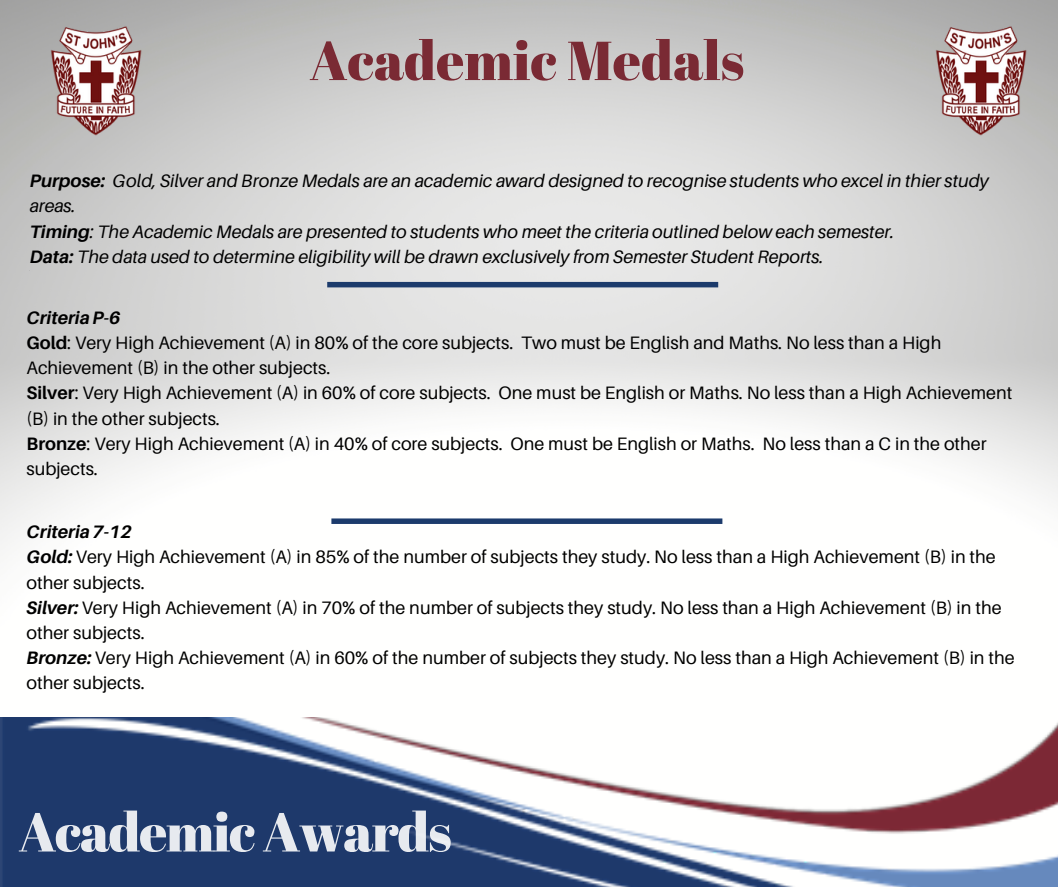
<style>
.page{position:relative;width:1058px;height:887px;background:#fff}
.page>*{position:absolute;margin:0;border:0;box-sizing:border-box;transform-origin:0 0}
.t1{font:54.75px "Abril Fatface";color:#7a2a34}
.t2{font:54.6px "Abril Fatface";letter-spacing:-.025em;color:#fff}
.t3{font:18px/25px "Aileron";color:#000}
.t4{font:italic 18px/25px "Aileron";color:#000}
.t5{font:italic 700 18px "Aileron";color:#000}
.s1{font-weight:700}
.s2{font-weight:700;font-style:italic}
</style>
<div class="page">
<img style="left:0;top:0;width:1058px;height:886px">
<img style="left:1px;top:717px;width:1057px;height:169px">
<svg style="left:331px;top:518px;width:391px;height:6px;background:#2f4b78"></svg>
<img style="left:931px;top:11px;width:99px;height:139px">
<div style="left:327px;top:282px;width:391px;height:5px;background:#1c3b6c"></div>
<img style="left:47px;top:11px;width:99px;height:139px">
<p class="t1" style="left:309px;top:22px;width:436px">Academic Medals</p>
<p class="t4" style="left:30px;top:168px;width:960px"><span class="s1">Purpose:</span> Gold, Silver and Bronze Medals are an academic award designed to recognise students who excel in thier study areas.</p>
<p class="t4" style="left:30px;top:218px;width:866px"><span class="s1">Timing</span>: The Academic Medals are presented to students who meet the criteria outlined below each semester.</p>
<p class="t4" style="left:30px;top:243px;width:795px"><span class="s1">Data:</span> The data used to determine eligibility will be drawn exclusively from Semester Student Reports.</p>
<p class="t5" style="left:26px;top:306px;width:95px">Criteria P-6</p>
<p class="t3" style="left:26px;top:330px;width:916px"><span class="s1">Gold</span>: Very High Achievement (A) in 80% of the core subjects. Two must be English and Maths. No less than a High<br>Achievement (B) in the other subjects.</p>
<p class="t3" style="left:26px;top:380px;width:987px"><span class="s1">Silver</span>: Very High Achievement (A) in 60% of core subjects. One must be English or Maths. No less than a High Achievement (B) in the other subjects.</p>
<p class="t3" style="left:26px;top:430px;width:961px"><span class="s1">Bronze</span>: Very High Achievement (A) in 40% of core subjects. One must be English or Maths. No less than a C in the other subjects.</p>
<p class="t5" style="left:26px;top:521px;width:107px">Criteria 7-12</p>
<p class="t3" style="left:26px;top:544px;width:970px"><span class="s2">Gold:</span> Very High Achievement (A) in 85% of the number of subjects they study. No less than a High Achievement (B) in the other subjects.</p>
<p class="t3" style="left:26px;top:594px;width:976px"><span class="s2">Silver:</span> Very High Achievement (A) in 70% of the number of subjects they study. No less than a High Achievement (B) in the other subjects.</p>
<p class="t3" style="left:26px;top:644px;width:989px"><span class="s2">Bronze:</span> Very High Achievement (A) in 60% of the number of subjects they study. No less than a High Achievement (B) in the other subjects.</p>
<h2 class="t2" style="left:18px;top:793px;width:435px">AcademicAwards</h2>
</div>
